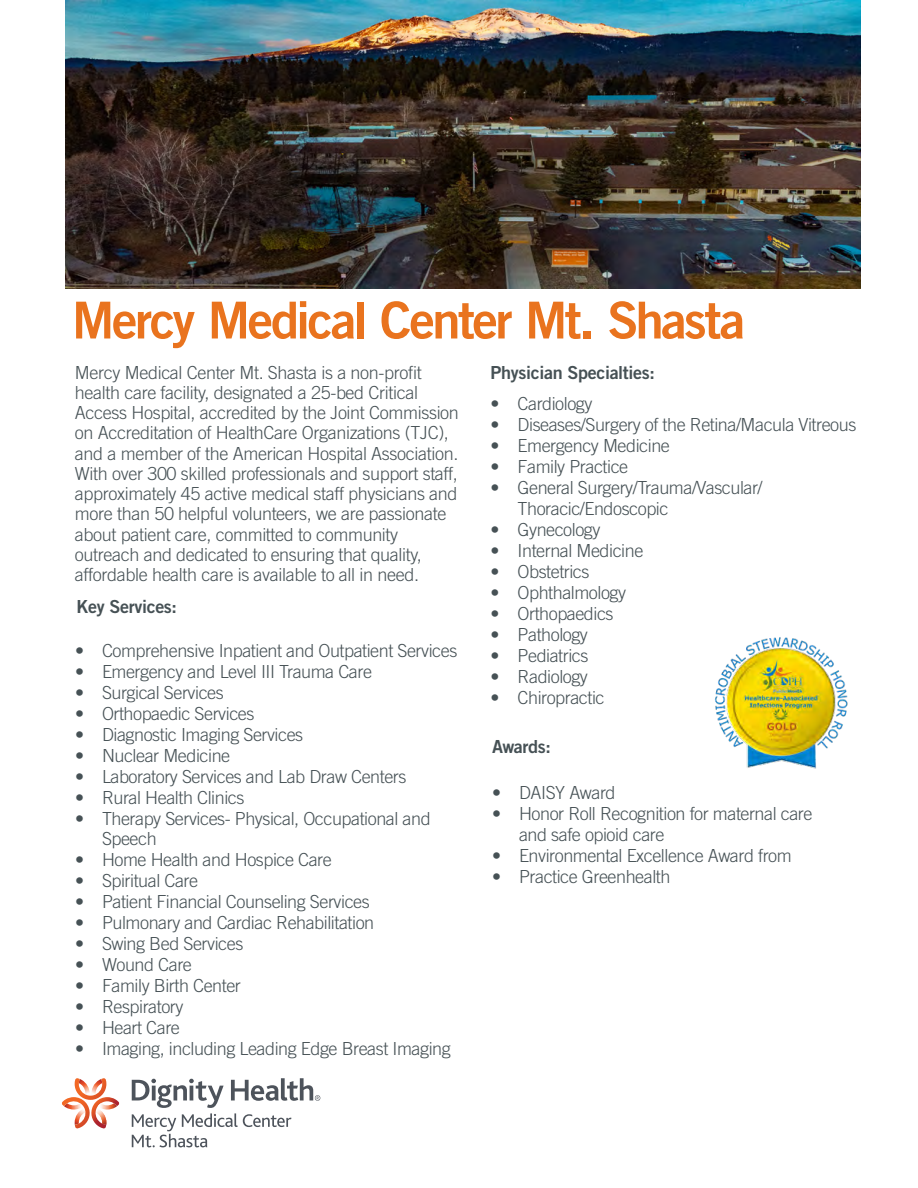
<style>
.page{position:relative;width:918px;height:1188px;background:#fff}
.page>*{position:absolute;margin:0;border:0;box-sizing:border-box;transform-origin:0 0}
.Inside_Intro_Copy{font:51px "Trade Gothic LT Std Bd 2";letter-spacing:-.05em;color:#e9731e}
.t1{font:300 18px/20.2px "Trade Gothic LT Std";letter-spacing:-.025em;color:#465155}
.t2{font:18px "Trade Gothic LT Std Bd 2";letter-spacing:-.02em;color:#465155}
</style>
<div class="page">
<img style="left:66px;top:0;width:795px;height:288px">
<img style="left:715px;top:637px;width:133px;height:132px">
<svg style="left:62px;top:1078px;width:57px;height:51px"></svg>
<svg style="left:132px;top:1078px;width:188px;height:69px"></svg>
<p class="Inside_Intro_Copy" style="left:72px;top:289px;width:675px">Mercy Medical Center Mt. Shasta</p>
<p class="t1" style="left:75px;top:362px;width:385px">Mercy Medical Center Mt. Shasta is a non-profit health care facility, designated a 25-bed Critical Access Hospital, accredited by the Joint Commission on Accreditation of HealthCare Organizations (TJC), and a member of the American Hospital Association.<br>With over 300 skilled professionals and support staff, approximately 45 active medical staff physicians and more than 50 helpful volunteers, we are passionate about patient care, committed to community outreach and dedicated to ensuring that quality, affordable health care is available to all in need.</p>
<p class="t2" style="left:76px;top:596px;width:102px">Key Services:</p>
<p class="t1" style="left:75px;top:640px;width:384px">• Comprehensive Inpatient and Outpatient Services</p>
<p class="t1" style="left:75px;top:661px;width:299px">• Emergency and Level III Trauma Care</p>
<p class="t1" style="left:75px;top:682px;width:150px">• Surgical Services</p>
<p class="t1" style="left:75px;top:703px;width:181px">• Orthopaedic Services</p>
<p class="t1" style="left:75px;top:724px;width:230px">• Diagnostic Imaging Services</p>
<p class="t1" style="left:75px;top:745px;width:157px">• Nuclear Medicine</p>
<p class="t1" style="left:75px;top:766px;width:333px">• Laboratory Services and Lab Draw Centers</p>
<p class="t1" style="left:75px;top:787px;width:171px">• Rural Health Clinics</p>
<p class="t1" style="left:102px;top:809px;width:330px;line-height:19.8px;text-indent:-27px">• Therapy Services- Physical, Occupational and<br>Speech</p>
<p class="t1" style="left:75px;top:849px;width:258px">• Home Health and Hospice Care</p>
<p class="t1" style="left:75px;top:870px;width:125px">• Spiritual Care</p>
<p class="t1" style="left:75px;top:891px;width:296px">• Patient Financial Counseling Services</p>
<p class="t1" style="left:75px;top:912px;width:301px">• Pulmonary and Cardiac Rehabilitation</p>
<p class="t1" style="left:75px;top:933px;width:170px">• Swing Bed Services</p>
<p class="t1" style="left:75px;top:954px;width:118px">• Wound Care</p>
<p class="t1" style="left:75px;top:975px;width:167px">• Family Birth Center</p>
<p class="t1" style="left:75px;top:996px;width:110px">• Respiratory</p>
<p class="t1" style="left:75px;top:1017px;width:106px">• Heart Care</p>
<p class="t1" style="left:75px;top:1038px;width:377px">• Imaging, including Leading Edge Breast Imaging</p>
<p class="t2" style="left:491px;top:361px;width:166px">Physician Specialties:</p>
<p class="t1" style="left:491px;top:394px;width:103px">• Cardiology</p>
<p class="t1" style="left:491px;top:415px;width:367px">• Diseases/Surgery of the Retina/Macula Vitreous</p>
<p class="t1" style="left:491px;top:436px;width:181px">• Emergency Medicine</p>
<p class="t1" style="left:491px;top:457px;width:139px">• Family Practice</p>
<p class="t1" style="left:518px;top:477px;width:247px;line-height:21px;text-indent:-27px">• General Surgery/Trauma/Vascular/<br>Thoracic/Endoscopic</p>
<p class="t1" style="left:491px;top:520px;width:111px">• Gynecology</p>
<p class="t1" style="left:491px;top:541px;width:154px">• Internal Medicine</p>
<p class="t1" style="left:491px;top:562px;width:100px">• Obstetrics</p>
<p class="t1" style="left:491px;top:583px;width:137px">• Ophthalmology</p>
<p class="t1" style="left:491px;top:604px;width:125px">• Orthopaedics</p>
<p class="t1" style="left:491px;top:625px;width:99px">• Pathology</p>
<p class="t1" style="left:491px;top:646px;width:99px">• Pediatrics</p>
<p class="t1" style="left:491px;top:667px;width:99px">• Radiology</p>
<p class="t1" style="left:491px;top:688px;width:116px">• Chiropractic</p>
<p class="t2" style="left:492px;top:735px;width:61px">Awards:</p>
<p class="t1" style="left:492px;top:783px;width:125px">• DAISY Award</p>
<p class="t1" style="left:519px;top:803px;width:295px;line-height:21px;text-indent:-27px">• Honor Roll Recognition for maternal care and safe opioid care</p>
<p class="t1" style="left:492px;top:846px;width:301px">• Environmental Excellence Award from</p>
<p class="t1" style="left:492px;top:867px;width:180px">• Practice Greenhealth</p>
</div>
